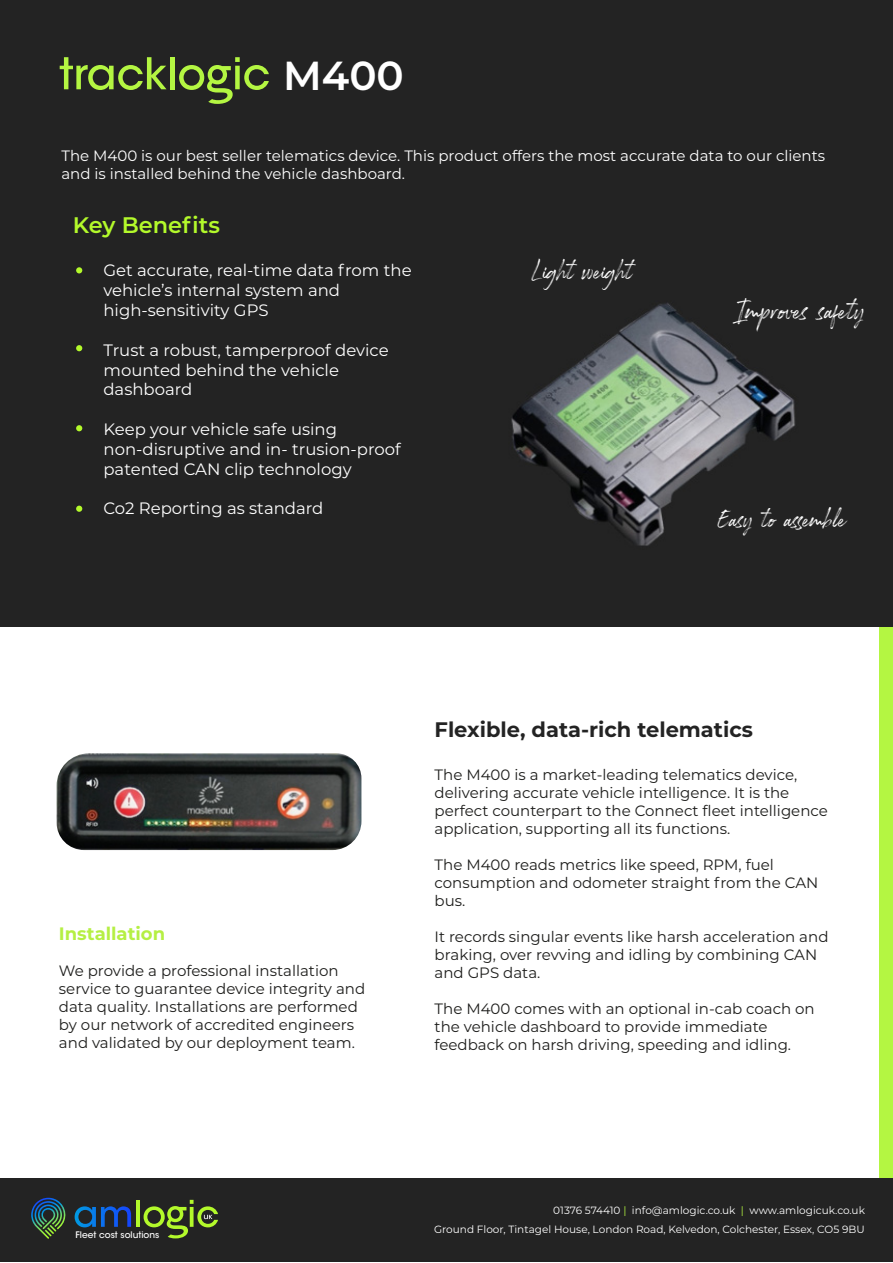
<style>
.page{position:relative;width:893px;height:1263px;background:#fff}
.page>*{position:absolute;margin:0;border:0;box-sizing:border-box;transform-origin:0 0}
.t1{font:600 40.5px "Montserrat";color:#fff}
.t2{font:28.2px "Rockness";color:#fff}
.t3{font:26.7px "Rockness";color:#fff}
.t4{font:25.95px "Rockness";color:#fff}
.t5{font:600 22.5px "Montserrat";color:#b3f92b}
.t6{font:700 21px "Montserrat";color:#232323}
.t7{font:700 18px "Montserrat";color:#b5ef43}
.t8{font:16.5px/19.8px "Montserrat";color:#fff}
.t9{font:15px/18px "Montserrat";color:#1d1d1b}
.t10{font:15px/18px "Montserrat";color:#fff}
.t11{font:10.5px "Montserrat";color:#fff}
.t12{font:500 9px "ITC Avant Garde Std";color:#fff}
.s1{color:#b4f642}
</style>
<div class="page">
<div style="left:880px;top:625px;width:13px;height:553px;background:#b4f642"></div>
<div style="left:0;top:1178px;width:893px;height:84px;background:#232323"></div>
<div style="left:0;top:0;width:893px;height:626px;background:#232323"></div>
<svg style="left:60px;top:57px;width:106px;height:33px"></svg>
<div style="left:170px;top:57px;width:5px;height:32px;background:#b4f642"></div>
<svg style="left:179px;top:57px;width:90px;height:47px"></svg>
<svg style="left:76px;top:267px;width:6px;height:6px"></svg>
<svg style="left:76px;top:345px;width:6px;height:6px"></svg>
<svg style="left:76px;top:425px;width:6px;height:6px"></svg>
<svg style="left:76px;top:506px;width:6px;height:6px"></svg>
<img style="left:57px;top:753px;width:304px;height:97px">
<img style="left:511px;top:303px;width:284px;height:243px">
<svg style="left:75px;top:1206px;width:56px;height:21px"></svg>
<hr style="left:136px;top:1200px;width:4px;height:27px;background:#b3f92b">
<svg style="left:31px;top:1198px;width:35px;height:41px"></svg>
<svg style="left:144px;top:1200px;width:74px;height:38px"></svg>
<h1 class="t1" style="left:283px;top:46px;width:122px">M400</h1>
<p class="t10" style="left:61px;top:146px;width:765px">The M400 is our best seller telematics device. This product offers the most accurate data to our clients and is installed behind the vehicle dashboard.</p>
<h3 class="t5" style="left:73px;top:209px;width:149px">Key Benefits</h3>
<p class="t8" style="left:103px;top:260px;width:310px">Get accurate, real-time data from the vehicle’s internal system and high-sensitivity GPS</p>
<p class="t8" style="left:103px;top:339px;width:287px">Trust a robust, tamperproof device mounted behind the vehicle dashboard</p>
<p class="t8" style="left:103px;top:419px;width:299px">Keep your vehicle safe using non-disruptive and in- trusion-proof patented CAN clip technology</p>
<p class="t8" style="left:103px;top:498px;width:221px">Co2 Reporting as standard</p>
<h3 class="t3" style="left:531px;top:253px;width:103px">Light weight</h3>
<h2 class="t2" style="left:739px;top:292px;width:128px">Improves safety</h2>
<h3 class="t4" style="left:717px;top:502px;width:131px">Easy to aBemble</h3>
<p class="t7" style="left:59px;top:921px;width:108px">Installation</p>
<p class="t9" style="left:59px;top:961px;width:308px">We provide a professional installation service to guarantee device integrity and data quality. Installations are performed by our network of accredited engineers and validated by our deployment team.</p>
<p class="t12" style="left:75px;top:1229px;width:85px">Fleet cost solutions</p>
<h3 class="t6" style="left:435px;top:714px;width:320px">Flexible, data-rich telematics</h3>
<p class="t9" style="left:435px;top:765px;width:395px">The M400 is a market-leading telematics device, delivering accurate vehicle intelligence. It is the perfect counterpart to the Connect fleet intelligence application, supporting all its functions.</p>
<p class="t9" style="left:435px;top:855px;width:385px">The M400 reads metrics like speed, RPM, fuel consumption and odometer straight from the CAN bus.</p>
<p class="t9" style="left:435px;top:927px;width:395px">It records singular events like harsh acceleration and braking, over revving and idling by combining CAN and GPS data.</p>
<p class="t9" style="left:435px;top:999px;width:382px">The M400 comes with an optional in-cab coach on the vehicle dashboard to provide immediate feedback on harsh driving, speeding and idling.</p>
<p class="t11" style="left:553px;top:1203px;width:313px">01376 574410 <span class="s1">|</span> info@amlogic.co.uk <span class="s1">|</span> www.amlogicuk.co.uk</p>
<p class="t11" style="left:434px;top:1222px;width:432px">Ground Floor, Tintagel House, London Road, Kelvedon, Colchester, Essex, CO5 9BU</p>
</div>
